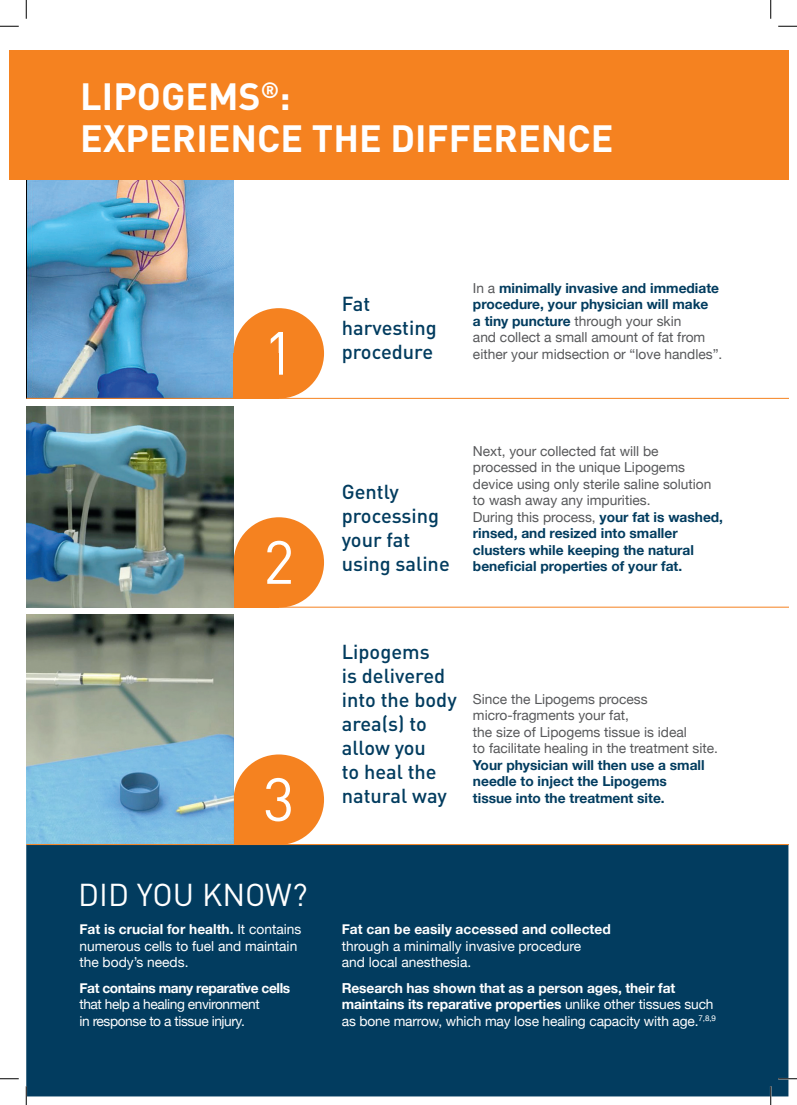
<style>
.page{position:relative;width:797px;height:1105px;background:#fff}
.page>*{position:absolute;margin:0;border:0;box-sizing:border-box;transform-origin:0 0}
.t1{font:60px "DIN";color:#fff}
.t2{font:700 37.5px/41.2px "DIN";color:#fff}
.t3{font:31.25px "DIN";color:#fff}
.t4{font:500 20px/24px "DIN";color:#023c5f}
.t5{font:13.75px/16.5px "Helvetica Neue";color:#57585a}
.t6{font:700 13.75px/16.5px "Helvetica Neue";letter-spacing:-.01em;color:#fff}
.t7{font:13.75px/16.5px "Helvetica Neue";color:#fff}
.t8{font:700 13.75px/16.5px "Helvetica Neue";color:#023c5f}
.t9{font:13.75px/16.5px "Helvetica Neue";letter-spacing:-.03em;color:#fff}
.t10{font:700 13.75px "Helvetica Neue";letter-spacing:-.03em;color:#fff}
.s1{font-weight:700}
.s2{font-weight:700;color:#023c5f}
.s3{font-weight:400}
</style>
<div class="page">
<img style="left:26px;top:179px;width:208px;height:219px">
<div style="left:9px;top:50px;width:779px;height:129px;background:#f58220"></div>
<div style="left:234px;top:308px;width:90px;height:90px;background:#f58220;border-radius:50%"></div>
<div style="left:234px;top:353px;width:45px;height:45px;background:#f58220"></div>
<hr style="left:26px;top:607px;width:762px;height:1px;background:#f58220">
<div style="left:234px;top:517px;width:90px;height:91px;background:#f58220;border-radius:50%"></div>
<div style="left:234px;top:562px;width:45px;height:45px;background:#f58220"></div>
<div style="left:234px;top:800px;width:45px;height:45px;background:#f58220"></div>
<div style="left:234px;top:754px;width:90px;height:91px;background:#f58220;border-radius:50%"></div>
<div style="left:26px;top:845px;width:762px;height:251px;background:#023c5f"></div>
<img style="left:26px;top:406px;width:208px;height:201px">
<img style="left:26px;top:614px;width:208px;height:230px">
<hr style="left:26px;top:398px;width:762px;height:1px;background:#f58220">
<hr style="left:26px;top:844px;width:762px;height:1px;background:#f58220">
<svg style="left:0;top:25px;width:19px;height:2px"></svg>
<svg style="left:778px;top:25px;width:19px;height:2px"></svg>
<svg style="left:0;top:1078px;width:19px;height:1px"></svg>
<svg style="left:778px;top:1078px;width:19px;height:1px"></svg>
<svg style="left:25px;top:0;width:2px;height:19px"></svg>
<svg style="left:25px;top:1086px;width:2px;height:19px"></svg>
<svg style="left:770px;top:0;width:1px;height:19px"></svg>
<svg style="left:770px;top:1086px;width:1px;height:19px"></svg>
<h2 class="t2" style="left:80px;top:75px;width:534px">LIPOGEMS<sup>®</sup>:<br>EXPERIENCE THE DIFFERENCE</h2>
<h1 class="t1" style="left:263px;top:316px;width:33px">1</h1>
<h1 class="t1" style="left:263px;top:525px;width:33px">2</h1>
<h1 class="t1" style="left:263px;top:762px;width:33px">3</h1>
<h3 class="t3" style="left:78px;top:875px;width:231px">DID YOU KNOW?</h3>
<p class="t7" style="left:79px;top:922px;width:223px"><span class="s1">Fat is crucial for health.</span> It contains numerous cells to fuel and maintain the body’s needs.</p>
<p class="t10" style="left:79px;top:977px;width:212px">Fat contains many reparative cells</p>
<p class="t9" style="left:79px;top:997px;width:182px">that help a healing environment in response to a tissue injury.</p>
<h3 class="t4" style="left:342px;top:291px;width:96px">Fat harvesting procedure</h3>
<p class="t5" style="left:473px;top:280px;width:251px">In a <span class="s2">minimally invasive and immediate procedure, your physician will make<br>a tiny puncture</span> through your skin<br>and collect a small amount of fat from either your midsection or “love handles”.</p>
<h3 class="t4" style="left:342px;top:479px;width:109px">Gently processing your fat using saline</h3>
<p class="t5" style="left:473px;top:443px;width:252px">Next, your collected fat will be processed in the unique Lipogems device using only sterile saline solution to wash away any impurities.<br>During this process, <span class="s2">your fat is washed, rinsed, and resized into smaller clusters while keeping the natural</span></p>
<p class="t8" style="left:473px;top:559px;width:211px">beneficial properties of your fat.</p>
<h3 class="t4" style="left:342px;top:639px;width:116px">Lipogems<br>is delivered into the body area(s) to allow you<br>to heal the natural way</h3>
<p class="t5" style="left:473px;top:691px;width:247px">Since the Lipogems process micro-fragments your fat,<br>the size of Lipogems tissue is ideal<br>to facilitate healing in the treatment site.</p>
<p class="t8" style="left:473px;top:757px;width:233px">Your physician will then use a small needle to inject the Lipogems tissue into the treatment site.</p>
<p class="t6" style="left:342px;top:921px;width:270px">Fat can be easily accessed and collected</p>
<p class="t7" style="left:342px;top:938px;width:241px">through a minimally invasive procedure and local anesthesia.</p>
<p class="t6" style="left:342px;top:980px;width:376px">Research has shown that as a person ages, their fat maintains its reparative properties <span class="s3">unlike other tissues such as bone marrow, which may lose healing capacity with age.</span><sup>7,8,9</sup></p>
</div>
